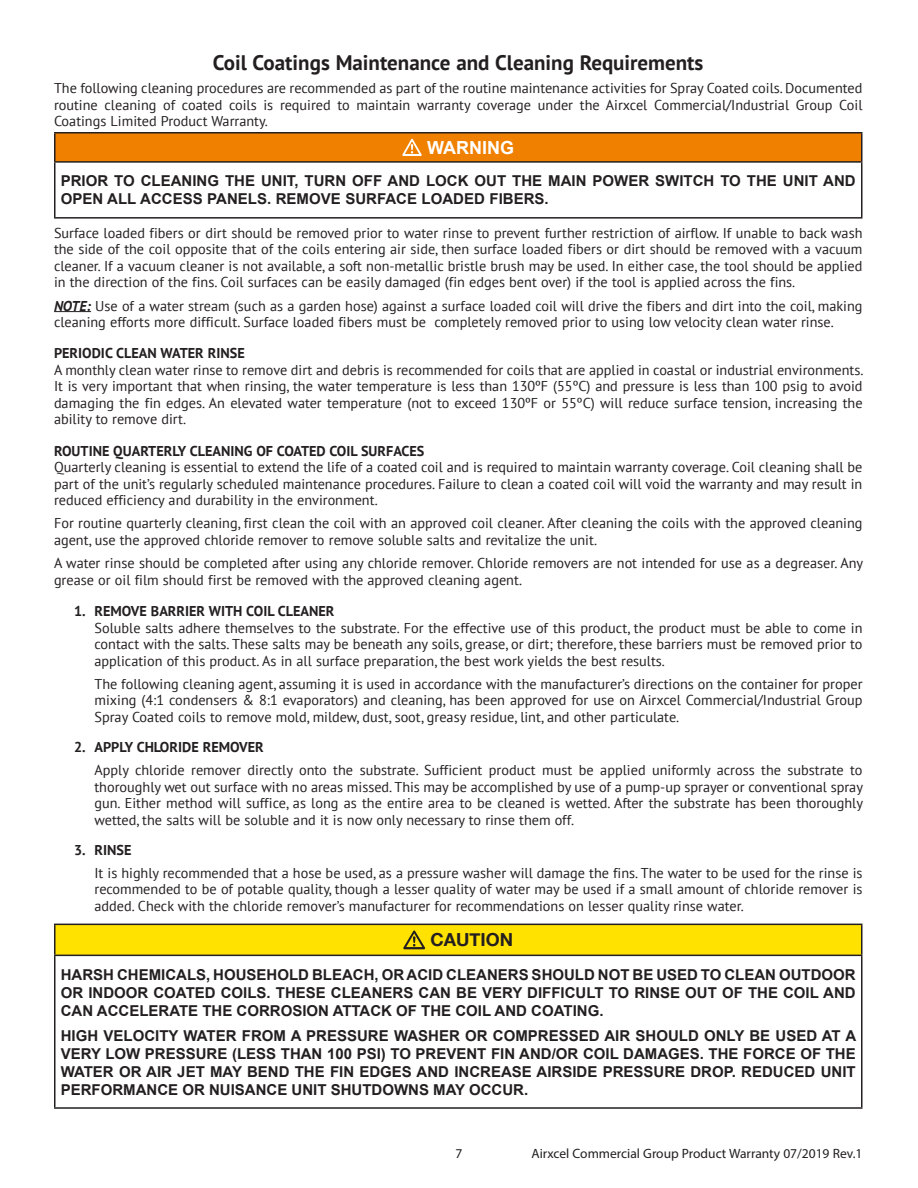
<style>
.page{position:relative;width:918px;height:1188px;background:#fff}
.page>*{position:absolute;margin:0;border:0;box-sizing:border-box;transform-origin:0 0}
.p1{font:700 21px "PT Sans";color:#231f20}
.Warning{font:700 18px "Arial";color:#fff}
.Warning-2{font:700 18px "Helvetica Neue";color:#231f20}
.Manual_Text{font:700 15px/18px "Arial";color:#231f20;text-align:justify}
.p1-2{font:700 15px/18px "Arial";color:#231f20}
.p1-3{font:14.25px/16.5px "PT Sans";color:#231f20;text-align:justify}
.p1-4{font:700 14.25px "PT Sans";color:#231f20}
.t1{font:13.5px "Myriad Pro";color:#231f20}
.s1{font-weight:700;font-style:italic}
</style>
<div class="page">
<hr style="left:54px;top:311px;width:37px;height:1px;background:#231f20">
<div style="left:55px;top:133px;width:807px;height:29px;background:#f08000"></div>
<hr style="left:54px;top:132px;width:808px;height:2px;background:#231f20">
<hr style="left:54px;top:133px;width:2px;height:28px;background:#231f20">
<svg style="left:861px;top:133px;width:1px;height:28px"></svg>
<hr style="left:54px;top:161px;width:808px;height:2px;background:#231f20">
<hr style="left:54px;top:163px;width:2px;height:54px;background:#231f20">
<hr style="left:861px;top:163px;width:1px;height:54px;background:#231f20">
<hr style="left:54px;top:217px;width:808px;height:2px;background:#231f20">
<svg style="left:402px;top:139px;width:20px;height:17px"></svg>
<div style="left:55px;top:924px;width:807px;height:31px;background:#ffe200"></div>
<hr style="left:54px;top:924px;width:808px;height:1px;background:#231f20">
<hr style="left:54px;top:925px;width:2px;height:30px;background:#231f20">
<hr style="left:861px;top:925px;width:1px;height:30px;background:#231f20">
<hr style="left:54px;top:955px;width:808px;height:1px;background:#231f20">
<hr style="left:54px;top:956px;width:2px;height:151px;background:#231f20">
<hr style="left:861px;top:956px;width:1px;height:151px;background:#231f20">
<hr style="left:54px;top:1107px;width:808px;height:2px;background:#231f20">
<svg style="left:403px;top:931px;width:22px;height:18px"></svg>
<p class="p1" style="left:213px;top:48px;width:492px">Coil Coatings Maintenance and Cleaning Requirements</p>
<p class="p1-3" style="left:54px;top:79px;width:810px">The following cleaning procedures are recommended as part of the routine maintenance activities for Spray Coated coils. Documented routine cleaning of coated coils is required to maintain warranty coverage under the Airxcel Commercial/Industrial Group Coil Coatings Limited Product Warranty.</p>
<p class="Warning" style="left:427px;top:136px;width:88px">WARNING</p>
<p class="p1-2" style="left:61px;top:173px;width:797px">PRIOR TO CLEANING THE UNIT, TURN OFF AND LOCK OUT THE MAIN POWER SWITCH TO THE UNIT AND<br>OPEN ALL ACCESS PANELS. REMOVE SURFACE LOADED FIBERS.</p>
<p class="p1-3" style="left:54px;top:224px;width:810px">Surface loaded fibers or dirt should be removed prior to water rinse to prevent further restriction of airflow. If unable to back wash the side of the coil opposite that of the coils entering air side, then surface loaded fibers or dirt should be removed with a vacuum cleaner. If a vacuum cleaner is not available, a soft non-metallic bristle brush may be used. In either case, the tool should be applied in the direction of the fins. Coil surfaces can be easily damaged (fin edges bent over) if the tool is applied across the fins.</p>
<p class="p1-3" style="left:54px;top:297px;width:810px"><span class="s1">NOTE:</span> Use of a water stream (such as a garden hose) against a surface loaded coil will drive the fibers and dirt into the coil, making cleaning efforts more difficult. Surface loaded fibers must be completely removed prior to using low velocity clean water rinse.</p>
<p class="p1-4" style="left:54px;top:344px;width:192px">PERIODIC CLEAN WATER RINSE</p>
<p class="p1-3" style="left:54px;top:361px;width:811px">A monthly clean water rinse to remove dirt and debris is recommended for coils that are applied in coastal or industrial environments.<br>It is very important that when rinsing, the water temperature is less than 130ºF (55ºC) and pressure is less than 100 psig to avoid damaging the fin edges. An elevated water temperature (not to exceed 130ºF or 55ºC) will reduce surface tension, increasing the ability to remove dirt.</p>
<p class="p1-4" style="left:54px;top:441px;width:372px">ROUTINE QUARTERLY CLEANING OF COATED COIL SURFACES</p>
<p class="p1-3" style="left:54px;top:459px;width:810px">Quarterly cleaning is essential to extend the life of a coated coil and is required to maintain warranty coverage. Coil cleaning shall be part of the unit’s regularly scheduled maintenance procedures. Failure to clean a coated coil will void the warranty and may result in reduced efficiency and durability in the environment.</p>
<p class="p1-3" style="left:54px;top:515px;width:810px">For routine quarterly cleaning, first clean the coil with an approved coil cleaner. After cleaning the coils with the approved cleaning agent, use the approved chloride remover to remove soluble salts and revitalize the unit.</p>
<p class="p1-3" style="left:54px;top:555px;width:811px">A water rinse should be completed after using any chloride remover. Chloride removers are not intended for use as a degreaser. Any grease or oil film should first be removed with the approved cleaning agent.</p>
<p class="p1-4" style="left:74px;top:602px;width:262px">1. REMOVE BARRIER WITH COIL CLEANER</p>
<p class="p1-3" style="left:94px;top:619px;width:770px">Soluble salts adhere themselves to the substrate. For the effective use of this product, the product must be able to come in contact with the salts. These salts may be beneath any soils, grease, or dirt; therefore, these barriers must be removed prior to application of this product. As in all surface preparation, the best work yields the best results.</p>
<p class="p1-3" style="left:94px;top:675px;width:770px">The following cleaning agent, assuming it is used in accordance with the manufacturer’s directions on the container for proper mixing (4:1 condensers &amp; 8:1 evaporators) and cleaning, has been approved for use on Airxcel Commercial/Industrial Group Spray Coated coils to remove mold, mildew, dust, soot, greasy residue, lint, and other particulate.</p>
<p class="p1-4" style="left:74px;top:737px;width:191px">2. APPLY CHLORIDE REMOVER</p>
<p class="p1-3" style="left:94px;top:761px;width:770px">Apply chloride remover directly onto the substrate. Sufficient product must be applied uniformly across the substrate to thoroughly wet out surface with no areas missed. This may be accomplished by use of a pump-up sprayer or conventional spray gun. Either method will suffice, as long as the entire area to be cleaned is wetted. After the substrate has been thoroughly wetted, the salts will be soluble and it is now only necessary to rinse them off.</p>
<p class="p1-4" style="left:74px;top:840px;width:59px">3. RINSE</p>
<p class="p1-3" style="left:94px;top:864px;width:770px">It is highly recommended that a hose be used, as a pressure washer will damage the fins. The water to be used for the rinse is recommended to be of potable quality, though a lesser quality of water may be used if a small amount of chloride remover is added. Check with the chloride remover’s manufacturer for recommendations on lesser quality rinse water.</p>
<p class="Warning-2" style="left:431px;top:926px;width:84px">CAUTION</p>
<p class="Manual_Text" style="left:61px;top:966px;width:797px">HARSH CHEMICALS, HOUSEHOLD BLEACH, OR ACID CLEANERS SHOULD NOT BE USED TO CLEAN OUTDOOR OR INDOOR COATED COILS. THESE CLEANERS CAN BE VERY DIFFICULT TO RINSE OUT OF THE COIL AND CAN ACCELERATE THE CORROSION ATTACK OF THE COIL AND COATING.</p>
<p class="Manual_Text" style="left:61px;top:1027px;width:797px">HIGH VELOCITY WATER FROM A PRESSURE WASHER OR COMPRESSED AIR SHOULD ONLY BE USED AT A VERY LOW PRESSURE (LESS THAN 100 PSI) TO PREVENT FIN AND/OR COIL DAMAGES. THE FORCE OF THE WATER OR AIR JET MAY BEND THE FIN EDGES AND INCREASE AIRSIDE PRESSURE DROP. REDUCED UNIT PERFORMANCE OR NUISANCE UNIT SHUTDOWNS MAY OCCUR.</p>
<p class="t1" style="left:456px;top:1145px;width:8px">7</p>
<p class="t1" style="left:531px;top:1145px;width:333px">Airxcel Commercial Group Product Warranty 07/2019 Rev.1</p>
</div>
